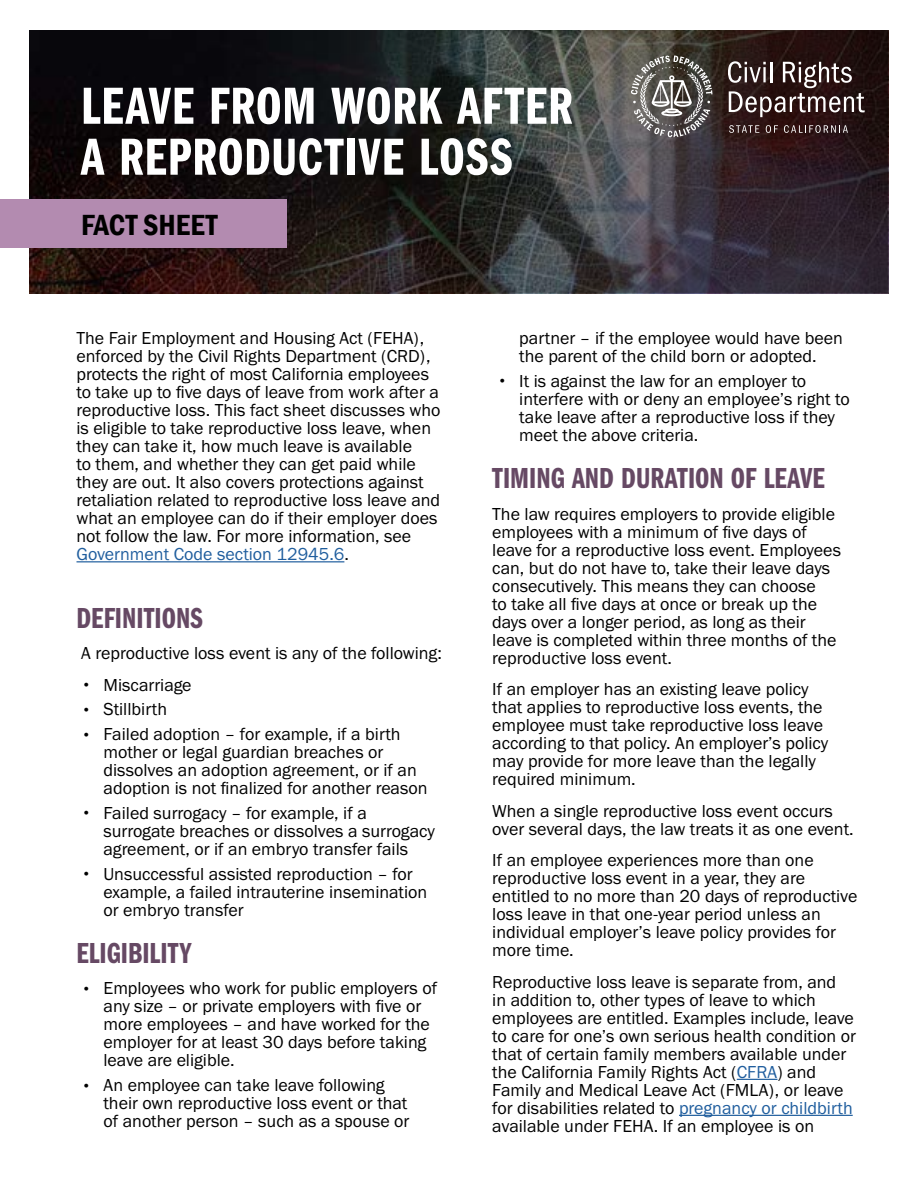
<style>
.page{position:relative;width:918px;height:1188px;background:#fff}
.page>*{position:absolute;margin:0;border:0;box-sizing:border-box;transform-origin:0 0}
.t1{font:54px/51px "Franklin Gothic URW Com Dem";letter-spacing:.02em;color:#fff}
.t2{font:30px "Franklin Gothic URW Com Dem";color:#664964}
.t3{font:600 condensed 30px "Franklin Gothic";color:#000}
.t4{font:18px/18px "Franklin Gothic URW Boo";color:#000}
.s1{color:#205e9e}
.s2{font-family:"Proxima Nova"}
</style>
<div class="page">
<img style="left:30px;top:30px;width:282px;height:263px">
<svg style="left:312px;top:30px;width:576px;height:263px"></svg>
<div style="left:0;top:199px;width:286px;height:49px;background:#b38bb0"></div>
<svg style="left:728px;top:61px;width:137px;height:56px"></svg>
<svg style="left:729px;top:125px;width:30px;height:8px"></svg>
<svg style="left:766px;top:125px;width:12px;height:8px"></svg>
<svg style="left:784px;top:125px;width:64px;height:8px"></svg>
<svg style="left:631px;top:55px;width:82px;height:82px"></svg>
<hr style="left:76px;top:561px;width:268px;height:1px;background:#205e9e">
<hr style="left:737px;top:1079px;width:40px;height:1px;background:#205e9e">
<hr style="left:679px;top:1115px;width:174px;height:1px;background:#205e9e">
<h1 class="t1" style="left:81px;top:77px;width:493px">LEAVE FROM WORK AFTER<br>A REPRODUCTIVE LOSS</h1>
<p class="t3" style="left:81px;top:205px;width:138px">FACT SHEET</p>
<p class="t4" style="left:76px;top:329px;width:366px">The Fair Employment and Housing Act (FEHA), enforced by the Civil Rights Department (CRD), protects the right of most California employees to take up to five days of leave from work after a reproductive loss. This fact sheet discusses who is eligible to take reproductive loss leave, when they can take it, how much leave is available<br>to them, and whether they can get paid while they are out. It also covers protections against retaliation related to reproductive loss leave and what an employee can do if their employer does not follow the law. For more information, see <span class="s1">Government Code section 12945.6</span>.</p>
<h2 class="t2" style="left:76px;top:597px;width:128px">DEFINITIONS</h2>
<p class="t4" style="left:81px;top:644px;width:363px">A reproductive loss event is any of the following:</p>
<p class="t4" style="left:83px;top:675px;width:110px"><span class="s2">•</span> Miscarriage</p>
<p class="t4" style="left:83px;top:700px;width:85px"><span class="s2">•</span> Stillbirth</p>
<p class="t4" style="left:104px;top:725px;width:326px;text-indent:-20px"><span class="s2">•</span> Failed adoption – for example, if a birth mother or legal guardian breaches or dissolves an adoption agreement, or if an adoption is not finalized for another reason</p>
<p class="t4" style="left:104px;top:803px;width:333px;text-indent:-20px"><span class="s2">•</span> Failed surrogacy – for example, if a surrogate breaches or dissolves a surrogacy agreement, or if an embryo transfer fails</p>
<p class="t4" style="left:104px;top:864px;width:325px;text-indent:-20px"><span class="s2">•</span> Unsuccessful assisted reproduction – for example, a failed intrauterine insemination or embryo transfer</p>
<h2 class="t2" style="left:76px;top:932px;width:117px">ELIGIBILITY</h2>
<p class="t4" style="left:104px;top:979px;width:335px;text-indent:-20px"><span class="s2">•</span> Employees who work for public employers of any size – or private employers with five or more employees – and have worked for the employer for at least 30 days before taking leave are eligible.</p>
<p class="t4" style="left:104px;top:1076px;width:307px;text-indent:-20px"><span class="s2">•</span> An employee can take leave following their own reproductive loss event or that of another person – such as a spouse or</p>
<p class="t4" style="left:519px;top:329px;width:325px">partner – if the employee would have been the parent of the child born or adopted.</p>
<p class="t4" style="left:519px;top:371px;width:332px;text-indent:-20px"><span class="s2">•</span> It is against the law for an employer to interfere with or deny an employee’s right to take leave after a reproductive loss if they meet the above criteria.</p>
<h2 class="t2" style="left:492px;top:457px;width:334px">TIMING AND DURATION OF LEAVE</h2>
<p class="t4" style="left:492px;top:504px;width:350px">The law requires employers to provide eligible employees with a minimum of five days of leave for a reproductive loss event. Employees can, but do not have to, take their leave days consecutively. This means they can choose<br>to take all five days at once or break up the days over a longer period, as long as their leave is completed within three months of the reproductive loss event.</p>
<p class="t4" style="left:492px;top:680px;width:338px">If an employer has an existing leave policy that applies to reproductive loss events, the employee must take reproductive loss leave according to that policy. An employer’s policy may provide for more leave than the legally required minimum.</p>
<p class="t4" style="left:492px;top:801px;width:363px">When a single reproductive loss event occurs over several days, the law treats it as one event.</p>
<p class="t4" style="left:492px;top:851px;width:367px">If an employee experiences more than one reproductive loss event in a year, they are entitled to no more than 20 days of reproductive loss leave in that one-year period unless an individual employer’s leave policy provides for more time.</p>
<p class="t4" style="left:492px;top:972px;width:365px">Reproductive loss leave is separate from, and<br>in addition to, other types of leave to which employees are entitled. Examples include, leave to care for one’s own serious health condition or that of certain family members available under the California Family Rights Act (<span class="s1">CFRA</span>) and Family and Medical Leave Act (FMLA), or leave for disabilities related to <span class="s1">pregnancy or childbirth </span>available under FEHA. If an employee is on</p>
</div>
